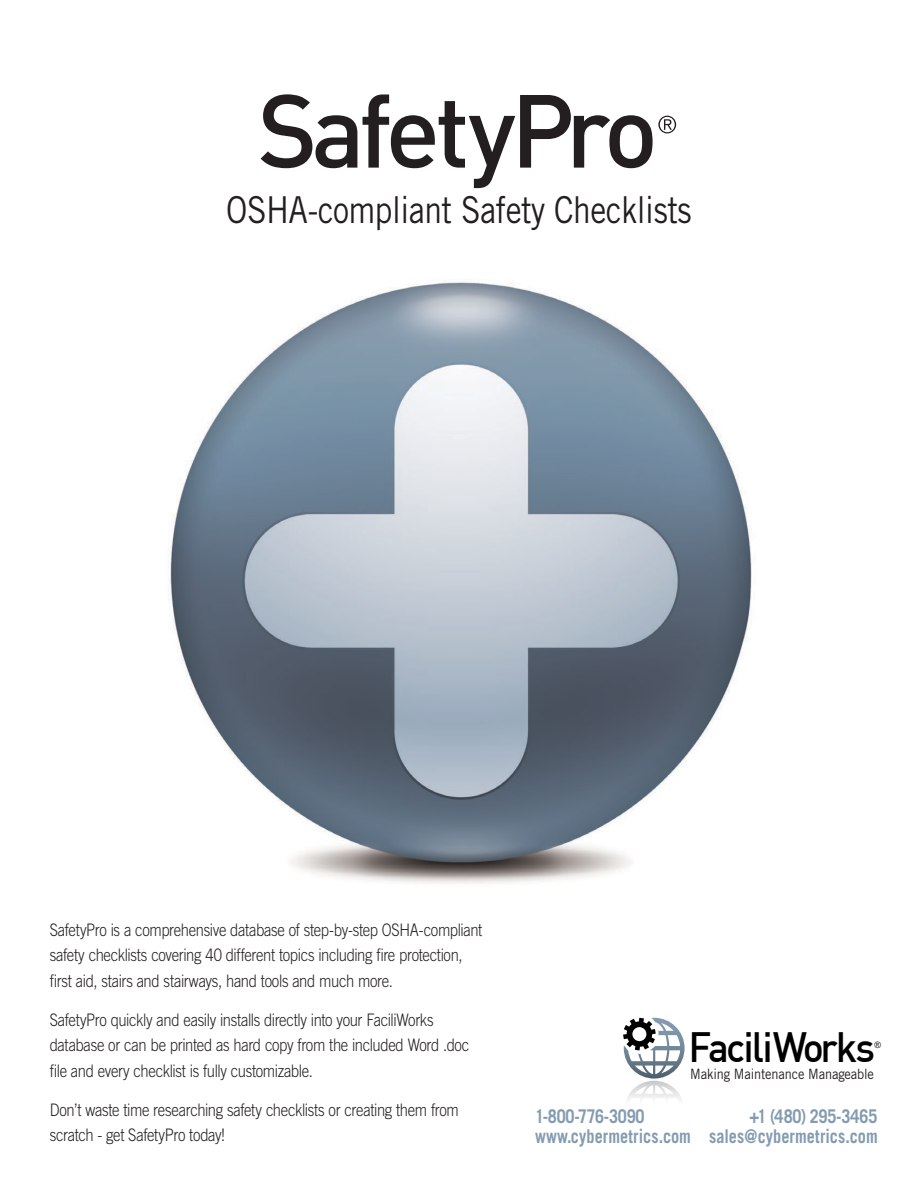
<style>
.page{position:relative;width:918px;height:1188px;background:#fff}
.page>*{position:absolute;margin:0;border:0;box-sizing:border-box;transform-origin:0 0}
.t1{font:500 41.55px "DIN";letter-spacing:-.05em;color:#000;scale:.95 1}
.t2{font:37.05px "Trade Gothic LT Std";letter-spacing:-.015em;color:#231f20;scale:.86 1}
.t3{font:700 18.9px "Trade Gothic LT Std";color:#839bb0;scale:.86 1}
.t4{font:300 17.25px/25.5px "Trade Gothic LT Std";letter-spacing:-.025em;color:#231f20;scale:.86 1}
.t5{font:14.25px "Trade Gothic LT Std";letter-spacing:-.01em;color:#231f20;scale:.9 1}
.t6{font:8.85px "Arial";color:#231f20}
</style>
<div class="page">
<img style="left:168px;top:281px;width:584px;height:603px">
<svg style="left:623px;top:1018px;width:62px;height:81px"></svg>
<svg style="left:261px;top:94px;width:96px;height:74px"></svg>
<svg style="left:363px;top:94px;width:313px;height:94px"></svg>
<p class="t2" style="left:226px;top:188px;width:543px">OSHA-compliant Safety Checklists</p>
<p class="t4" style="left:50px;top:917px;width:505px">SafetyPro is a comprehensive database of step-by-step OSHA-compliant safety checklists covering 40 different topics including fire protection, first aid, stairs and stairways, hand tools and much more.</p>
<p class="t4" style="left:50px;top:1007px;width:489px">SafetyPro quickly and easily installs directly into your FaciliWorks database or can be printed as hard copy from the included Word .doc file and every checklist is fully customizable.</p>
<p class="t4" style="left:50px;top:1097px;width:477px">Don’t waste time researching safety checklists or creating them from scratch - get SafetyPro today!</p>
<p class="t1" style="left:689px;top:1021px;width:198px">FaciliWorks</p>
<p class="t6" style="left:875px;top:1039px;width:8px">®</p>
<p class="t5" style="left:690px;top:1065px;width:206px">Making Maintenance Manageable</p>
<p class="t3" style="left:535px;top:1104px;width:129px">1-800-776-3090</p>
<p class="t3" style="left:749px;top:1104px;width:150px">+1 (480) 295-3465</p>
<p class="t3" style="left:535px;top:1125px;width:400px">www.cybermetrics.com sales@cybermetrics.com</p>
</div>
